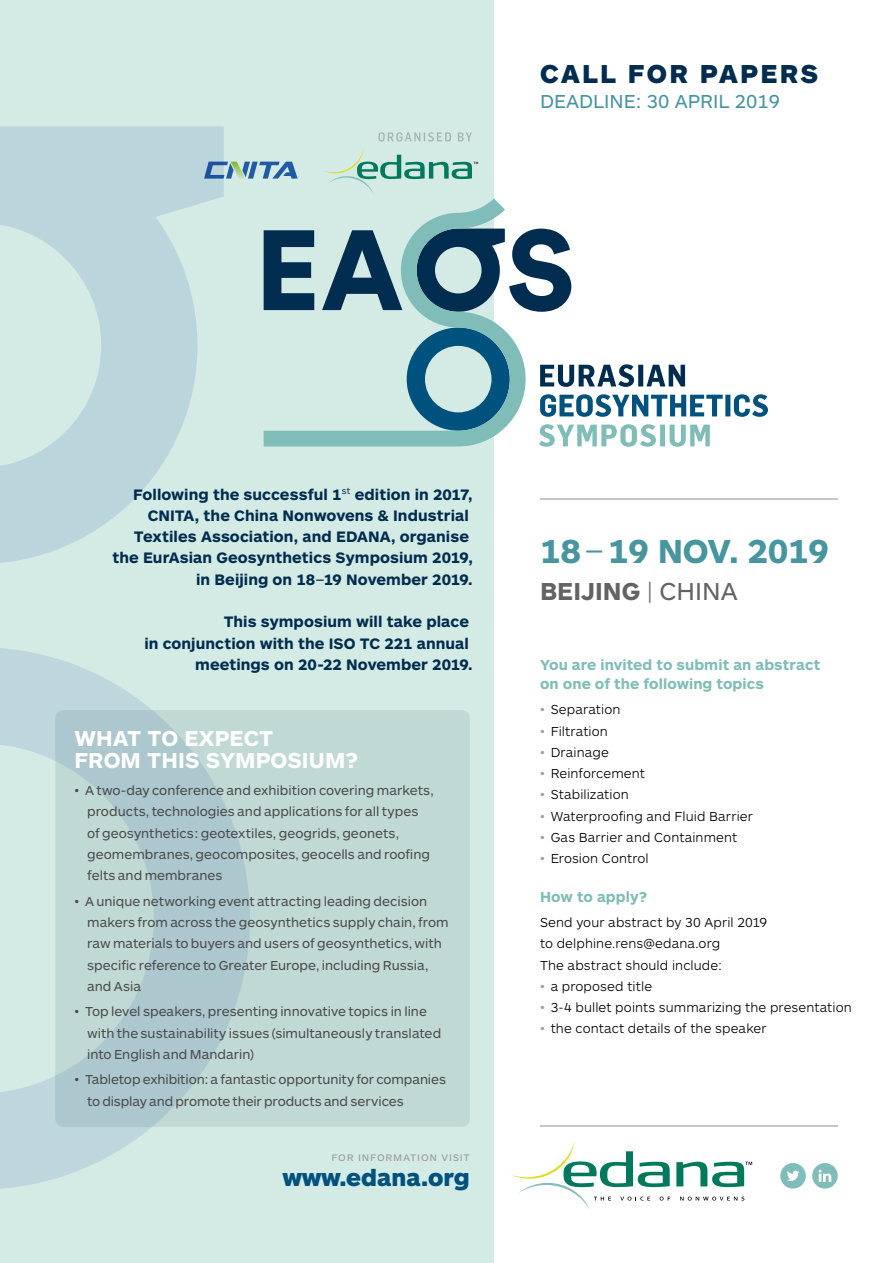
<style>
.page{position:relative;width:893px;height:1263px;background:#fff}
.page>*{position:absolute;margin:0;border:0;box-sizing:border-box;transform-origin:0 0}
.t1{font:700 34.5px "ARS Maquette Pro";letter-spacing:-.01em;color:#47959f}
.t2{font:900 27px "ARS Maquette Pro";letter-spacing:.085em;color:#002d4f}
.t3{font:700 25.5px "ARS Maquette Pro";color:#646363}
.t4{font:900 24px "ARS Maquette Pro";color:#00527e}
.t5{font:700 22.5px/21.3px "ARS Maquette Pro";letter-spacing:.005em;color:#fff}
.t6{font:19.5px "ARS Maquette Pro";color:#47959f}
.t7{font:700 15.75px/21.3px "ARS Maquette Pro";letter-spacing:.005em;color:#002d4f;text-align:right}
.t8{font:700 15px/19.2px "ARS Maquette Pro";letter-spacing:.005em;color:#80bdb8}
.t9{font:13.5px/21.3px "ARS Maquette Pro";color:#4a4a49}
.t10{font:300 13.5px/21.3px "ARS Maquette Pro";letter-spacing:.01em;color:#000}
.t11{font:12px "ARS Maquette Pro";letter-spacing:.06em;color:#9d9d9c}
.s1{font-weight:400}
.s2{font-weight:300}
.s3{color:#9d9d9c}
</style>
<div class="page">
<div style="left:0;top:0;width:493px;height:1263px;background:#d4eae4"></div>
<svg style="left:378px;top:132px;width:94px;height:10px"></svg>
<svg style="left:526px;top:229px;width:45px;height:83px"></svg>
<svg style="left:264px;top:198px;width:262px;height:248px"></svg>
<hr style="left:540px;top:498px;width:298px;height:2px;background:#c6c6c6">
<hr style="left:540px;top:1125px;width:298px;height:2px;background:#c6c6c6">
<svg style="left:780px;top:1163px;width:26px;height:25px"></svg>
<svg style="left:812px;top:1163px;width:26px;height:25px"></svg>
<svg style="left:680px;top:1196px;width:64px;height:4px"></svg>
<svg style="left:511px;top:1141px;width:159px;height:69px"></svg>
<svg style="left:676px;top:1162px;width:76px;height:25px"></svg>
<svg style="left:224px;top:162px;width:74px;height:17px"></svg>
<svg style="left:324px;top:148px;width:154px;height:46px"></svg>
<div style="left:55px;top:710px;width:415px;height:417px;background:#c1d9d5;border-radius:9px"></div>
<svg style="left:0;top:127px;width:224px;height:436px;fill:#bad5db"></svg>
<svg style="left:0;top:648px;width:250px;height:541px"></svg>
<svg style="left:539px;top:424px;width:171px;height:23px"></svg>
<svg style="left:540px;top:364px;width:145px;height:23px"></svg>
<svg style="left:540px;top:394px;width:228px;height:23px"></svg>
<h2 class="t2" style="left:540px;top:56px;width:280px">CALL FOR PAPERS</h2>
<h3 class="t6" style="left:540px;top:89px;width:241px">DEADLINE: 30 APRIL 2019</h3>
<p class="t7" style="left:112px;top:483px;width:362px">Following the successful 1<sup>st</sup> edition in 2017, CNITA, the China Nonwovens &amp; Industrial Textiles Association, and EDANA, organise the EurAsian Geosynthetics Symposium 2019, in Beijing on 18<span class="s1">–</span>19 November 2019.</p>
<p class="t7" style="left:144px;top:610px;width:330px">This symposium will take place<br>in conjunction with the ISO TC 221 annual meetings on 20-22 November 2019.</p>
<h3 class="t5" style="left:74px;top:727px;width:285px">WHAT TO EXPECT<br>FROM THIS SYMPOSIUM?</h3>
<p class="t9" style="left:87px;top:779px;width:348px;text-indent:-13px"><span class="s2">•</span> A two-day conference and exhibition covering markets, products, technologies and applications for all types of geosynthetics: geotextiles, geogrids, geonets, geomembranes, geocomposites, geocells and roofing felts and membranes</p>
<p class="t9" style="left:87px;top:890px;width:363px;text-indent:-13px"><span class="s2">•</span> A unique networking event attracting leading decision makers from across the geosynthetics supply chain, from raw materials to buyers and users of geosynthetics, with specific reference to Greater Europe, including Russia, and Asia</p>
<p class="t9" style="left:87px;top:1000px;width:356px;text-indent:-13px"><span class="s2">•</span> Top level speakers, presenting innovative topics in line with the sustainability issues (simultaneously translated into English and Mandarin)</p>
<p class="t9" style="left:87px;top:1068px;width:360px;text-indent:-13px"><span class="s2">•</span> Tabletop exhibition: a fantastic opportunity for companies to display and promote their products and services</p>
<p class="t11" style="left:331px;top:1149px;width:140px">for information visit</p>
<h3 class="t4" style="left:282px;top:1162px;width:189px">www.edana.org</h3>
<h1 class="t1" style="left:540px;top:529px;width:290px">18<span class="s2">–</span>19 NOV. 2019</h1>
<h3 class="t3" style="left:540px;top:574px;width:199px">BEIJING <span class="s2">|</span> <span class="s1">CHINA</span></h3>
<p class="t8" style="left:540px;top:654px;width:282px">You are invited to submit an abstract on one of the following topics</p>
<p class="t10" style="left:540px;top:698px;width:82px"><span class="s3">•</span> Separation</p>
<p class="t10" style="left:540px;top:720px;width:69px"><span class="s3">•</span> Filtration</p>
<p class="t10" style="left:540px;top:741px;width:70px"><span class="s3">•</span> Drainage</p>
<p class="t10" style="left:540px;top:762px;width:106px"><span class="s3">•</span> Reinforcement</p>
<p class="t10" style="left:540px;top:783px;width:90px"><span class="s3">•</span> Stabilization</p>
<p class="t10" style="left:540px;top:805px;width:214px"><span class="s3">•</span> Waterproofing and Fluid Barrier</p>
<p class="t10" style="left:540px;top:826px;width:199px"><span class="s3">•</span> Gas Barrier and Containment</p>
<p class="t10" style="left:540px;top:847px;width:110px"><span class="s3">•</span> Erosion Control</p>
<p class="t8" style="left:540px;top:886px;width:109px">How to apply?</p>
<p class="t10" style="left:540px;top:911px;width:229px">Send your abstract by 30 April 2019 to delphine.rens@edana.org<br>The abstract should include:</p>
<p class="t10" style="left:540px;top:975px;width:114px"><span class="s3">•</span> a proposed title</p>
<p class="t10" style="left:540px;top:996px;width:313px"><span class="s3">•</span> 3-4 bullet points summarizing the presentation</p>
<p class="t10" style="left:540px;top:1017px;width:228px"><span class="s3">•</span> the contact details of the speaker</p>
</div>
